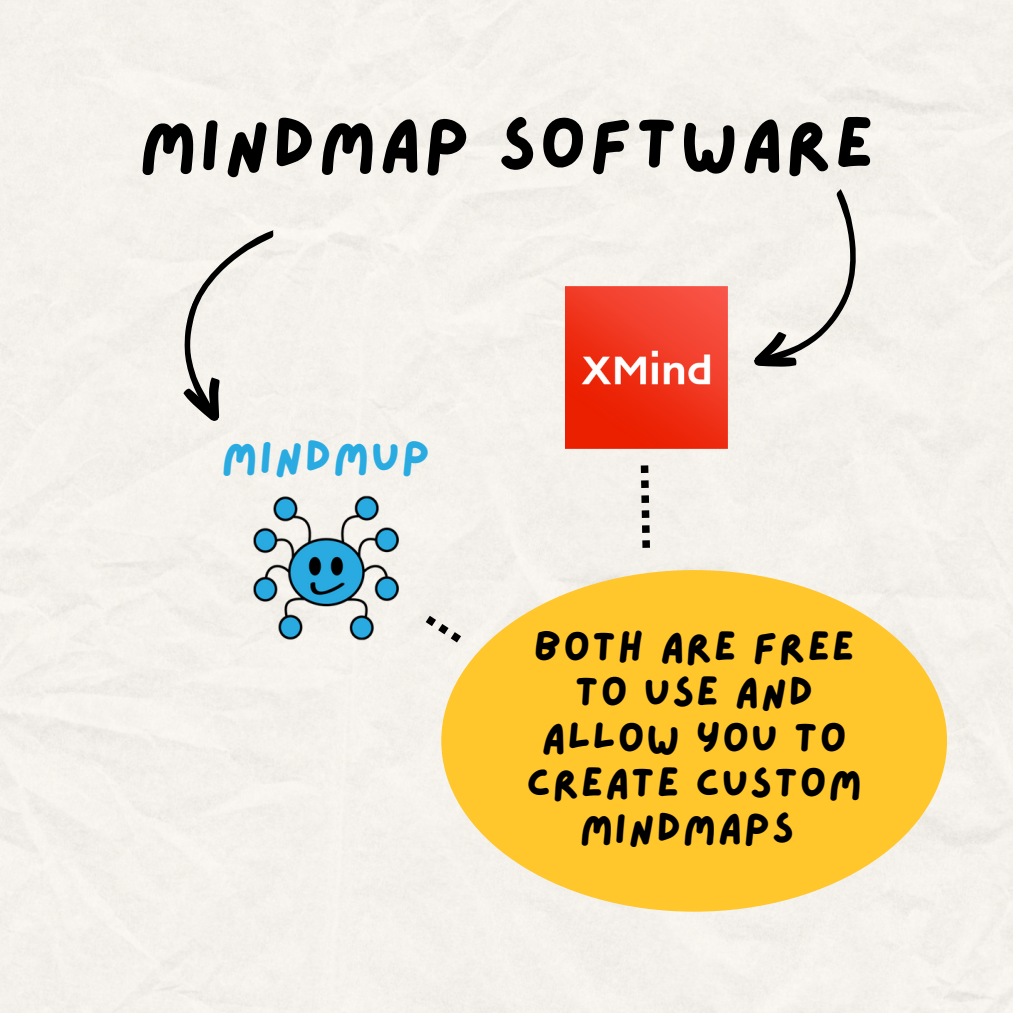
<style>
.page{position:relative;width:1013px;height:1013px;background:#fff}
.page>*{position:absolute;margin:0;border:0;box-sizing:border-box;transform-origin:0 0}
.t1{font:72.5px "Lazydog";letter-spacing:.04em;color:#000}
.t2{font:45.12px "Lazydog";letter-spacing:.04em;color:#29abe2}
.t3{font:41.75px/45.4px "Lazydog";letter-spacing:.04em;color:#000;text-align:center}
</style>
<div class="page">
<div style="left:0;top:0;width:1012px;height:1012px;background:#f4f1ec"></div>
<svg style="left:153px;top:212px;width:139px;height:210px;background:#e4e1dc"></svg>
<svg style="left:752px;top:182px;width:131px;height:204px;background:#e3e0db"></svg>
<img style="left:253px;top:495px;width:145px;height:145px">
<img style="left:565px;top:287px;width:162px;height:161px">
<div style="left:441px;top:570px;width:506px;height:341px;background:#ffc72c;border-radius:50%"></div>
<svg style="left:640px;top:465px;width:10px;height:83px"></svg>
<svg style="left:425px;top:615px;width:36px;height:27px"></svg>
<h1 class="t1" style="left:139px;top:109px;width:736px">MINDMAP SOFTWARE</h1>
<p class="t2" style="left:222px;top:435px;width:210px">MINDMUP</p>
<p class="t3" style="left:526px;top:625px;width:337px">BOTH ARE FREE<br>TO USE AND<br>ALLOW YOU TO<br>CREATE CUSTOM<br>MINDMAPS</p>
</div>
